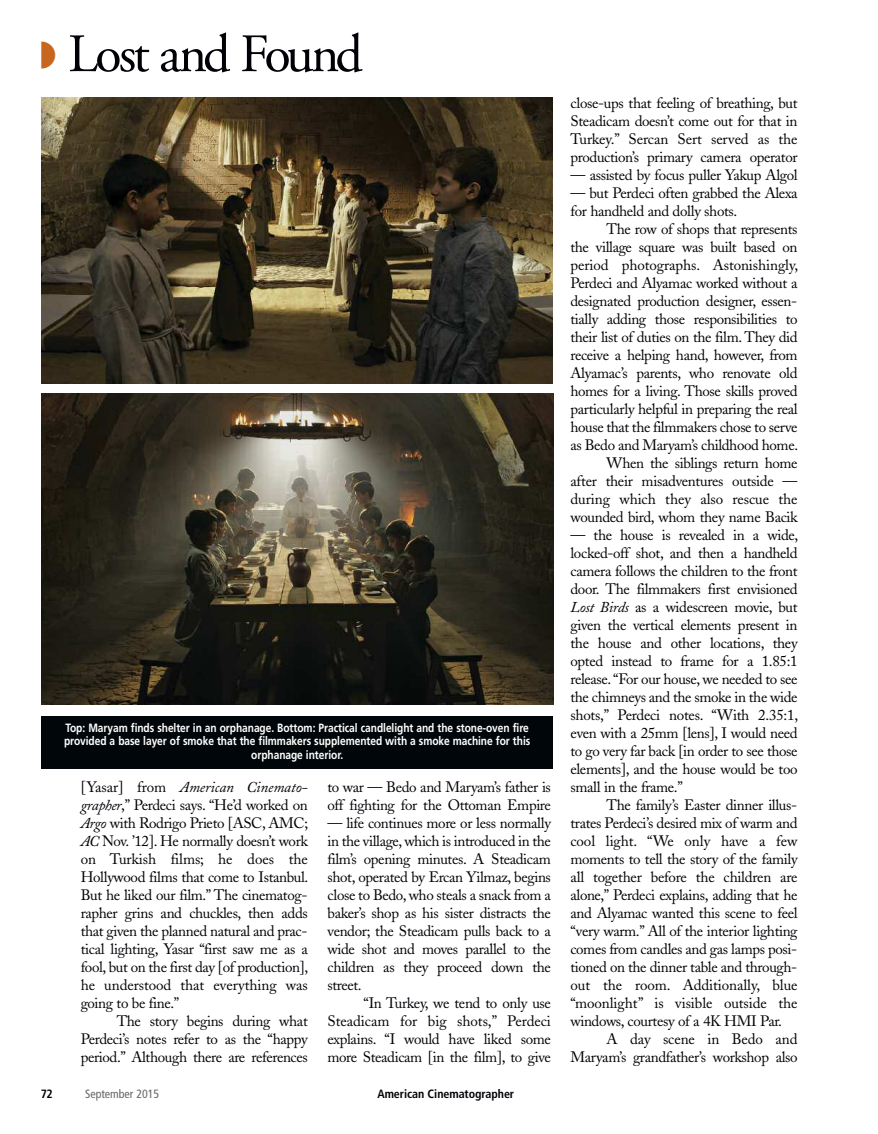
<style>
.page{position:relative;width:878px;height:1134px;background:#fff}
.page>*{position:absolute;margin:0;border:0;box-sizing:border-box;transform-origin:0 0}
.t1{font:54px "Adobe Garamond";letter-spacing:-.06em;color:#000006}
.t2{font:15px/18px "Adobe Caslon";letter-spacing:-.025em;color:#000006;text-align:justify}
.t3{font:700 12px/13.5px "Frutiger";letter-spacing:-.005em;color:#fff;text-align:center;scale:.85 1}
.t4{font:700 condensed 12px "Frutiger";letter-spacing:-.005em;color:#000006}
.t5{font:condensed 12px "Frutiger";letter-spacing:-.005em;color:#66666a}
.s1{color:#c7671f}
.s2{font-style:italic}
</style>
<div class="page">
<div style="left:41px;top:716px;width:512px;height:52px;background:#00060a"></div>
<img style="left:41px;top:394px;width:512px;height:310px">
<img style="left:41px;top:97px;width:512px;height:286px">
<h1 class="t1" style="left:40px;top:32px;width:324px"><span class="s1">◗</span> Lost and Found</h1>
<p class="t3" style="left:64px;top:722px;width:550px">Top: Maryam finds shelter in an orphanage. Bottom: Practical candlelight and the stone-oven fire provided a base layer of smoke that the filmmakers supplemented with a smoke machine for this orphanage interior.</p>
<p class="t2" style="left:81px;top:780px;width:229px">[Yasar] from <span class="s2">American Cinemato&shy;grapher</span>,” Perdeci says. “He’d worked on <span class="s2">Argo</span> with Rodrigo Prieto [ASC, AMC; <span class="s2">AC</span> Nov. ’12]. He normally doesn’t work on Turkish films; he does the Hollywood films that come to Istanbul.<br>But he liked our film.” The cinematog&shy;rapher grins and chuckles, then adds that given the planned natural and prac&shy;tical lighting, Yasar “first saw me as a fool, but on the first day [of production], he understood that everything was going to be fine.”</p>
<p class="t2" style="left:81px;top:1014px;width:228px;text-indent:36px">The story begins during what Perdeci’s notes refer to as the “happy period.” Although there are references</p>
<p class="t2" style="left:327px;top:780px;width:225px">to war — Bedo and Maryam’s father is off fighting for the Ottoman Empire</p>
<p class="t2" style="left:327px;top:816px;width:225px">— life continues more or less normally in the village, which is introduced in the film’s opening minutes. A Steadicam shot, operated by Ercan Yilmaz, begins close to Bedo, who steals a snack from a baker’s shop as his sister distracts the vendor; the Steadicam pulls back to a wide shot and moves parallel to the children as they proceed down the street.</p>
<p class="t2" style="left:327px;top:996px;width:225px;text-indent:36px">“In Turkey, we tend to only use Steadicam for big shots,” Perdeci explains. “I would have liked some more Steadicam [in the film], to give</p>
<p class="t4" style="left:41px;top:1089px;width:13px">72</p>
<p class="t5" style="left:85px;top:1089px;width:76px">September 2015</p>
<p class="t4" style="left:377px;top:1089px;width:138px">American Cinematographer</p>
<p class="t2" style="left:570px;top:96px;width:228px">close-ups that feeling of breathing, but Steadicam doesn’t come out for that in Turkey.” Sercan Sert served as the production’s primary camera operator</p>
<p class="t2" style="left:570px;top:168px;width:228px">— assisted by focus puller Yakup Algol</p>
<p class="t2" style="left:570px;top:186px;width:228px">— but Perdeci often grabbed the Alexa for handheld and dolly shots.</p>
<p class="t2" style="left:570px;top:222px;width:229px;text-align:right">The row of shops that represents<br>the village square was built based on period photographs. Astonishingly, Perdeci and Alyamac worked without a designated production designer, essen&shy;tially adding those responsibilities to their list of duties on the film. They did receive a helping hand, however, from Alyamac’s parents, who renovate old homes for a living. Those skills proved particularly helpful in preparing the real house that the filmmakers chose to serve as Bedo and Maryam’s childhood home.<br>When the siblings return home<br>after their misadventures outside — during which they also rescue the wounded bird, whom they name Bacik</p>
<p class="t2" style="left:570px;top:528px;width:229px">— the house is revealed in a wide, locked-off shot, and then a handheld camera follows the children to the front door. The filmmakers first envisioned <span class="s2">Lost Birds</span> as a widescreen movie, but given the vertical elements present in the house and other locations, they opted instead to frame for a 1.85:1 release.“For our house, we needed to see the chimneys and the smoke in the wide shots,” Perdeci notes. “With 2.35:1, even with a 25mm [lens], I would need to go very far back [in order to see those elements], and the house would be too small in the frame.”</p>
<p class="t2" style="left:570px;top:798px;width:228px;text-indent:36px">The family’s Easter dinner illus&shy;trates Perdeci’s desired mix of warm and cool light. “We only have a few moments to tell the story of the family all together before the children are alone,” Perdeci explains, adding that he and Alyamac wanted this scene to feel “very warm.” All of the interior lighting comes from candles and gas lamps posi&shy;tioned on the dinner table and through&shy;out the room. Additionally, blue “moonlight” is visible outside the windows, courtesy of a 4K HMI Par.</p>
<p class="t2" style="left:570px;top:1032px;width:228px;text-align:right">A day scene in Bedo and<br>Maryam’s grandfather’s workshop also</p>
</div>
